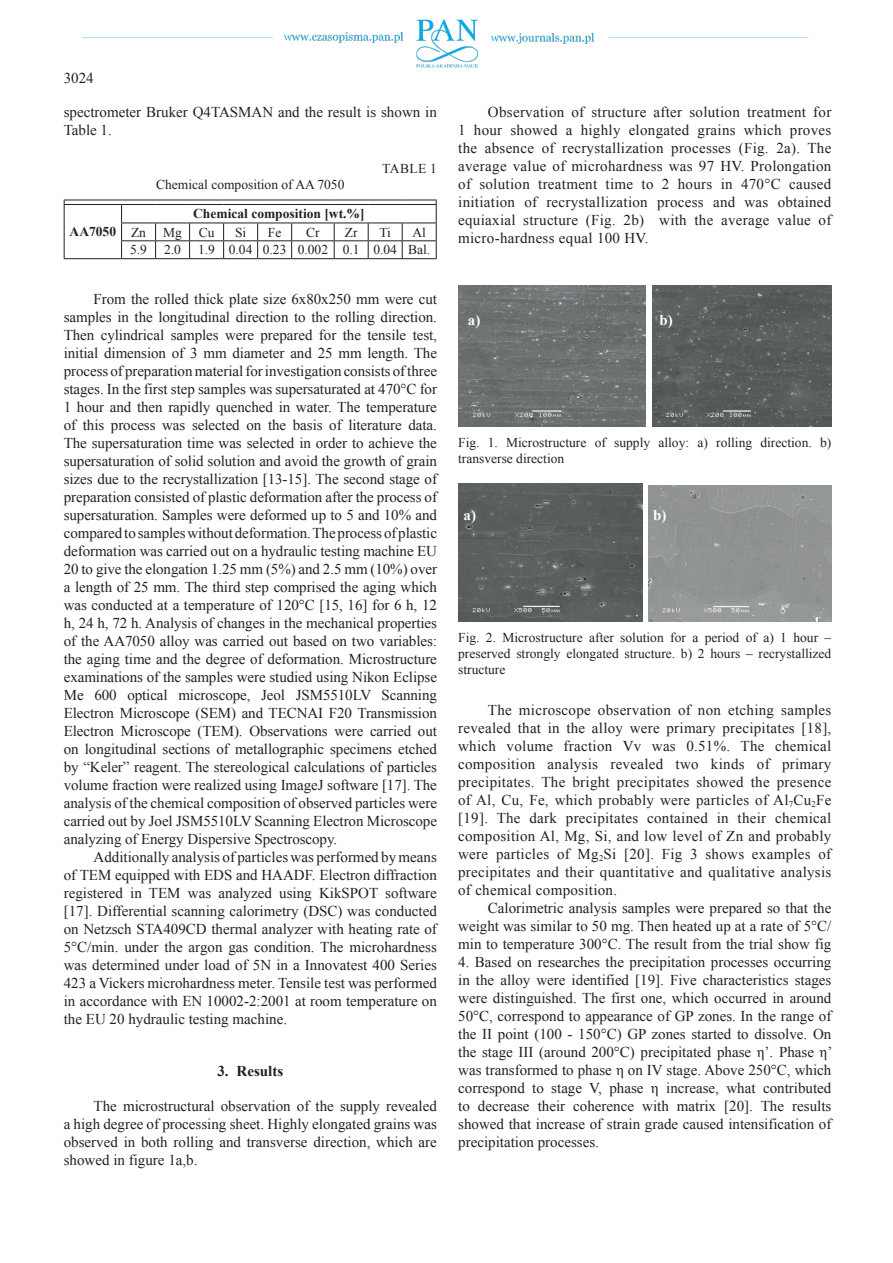
<style>
.page{position:relative;width:893px;height:1263px;background:#fff}
.page>*{position:absolute;margin:0;border:0;box-sizing:border-box;transform-origin:0 0}
.t1{font:15px/18px "Times New Roman";color:#231f20;text-align:justify}
.t2{font:700 15px "Times New Roman";color:#231f20}
.t3{font:700 15px "Times New Roman";color:#fff}
.t4{font:13.5px/16.2px "Times New Roman";color:#231f20}
.t5{font:700 13.5px "Times New Roman";color:#231f20}
</style>
<div class="page">
<img style="left:82px;top:19px;width:727px;height:49px">
<svg style="left:64px;top:200px;width:373px;height:59px"></svg>
<hr style="left:64px;top:204px;width:58px;height:1px;background:#231f20">
<hr style="left:122px;top:204px;width:34px;height:1px;background:#231f20">
<hr style="left:156px;top:204px;width:34px;height:1px;background:#231f20">
<hr style="left:190px;top:204px;width:34px;height:1px;background:#231f20">
<hr style="left:224px;top:204px;width:34px;height:1px;background:#231f20">
<hr style="left:258px;top:204px;width:34px;height:1px;background:#231f20">
<hr style="left:292px;top:204px;width:42px;height:1px;background:#231f20">
<hr style="left:334px;top:204px;width:34px;height:1px;background:#231f20">
<hr style="left:368px;top:204px;width:34px;height:1px;background:#231f20">
<hr style="left:402px;top:204px;width:35px;height:1px;background:#231f20">
<img style="left:458px;top:286px;width:188px;height:140px">
<img style="left:653px;top:286px;width:178px;height:140px">
<img style="left:458px;top:484px;width:185px;height:137px">
<div style="left:649px;top:485px;width:182px;height:136px;background:#919495"></div>
<p class="t1" style="left:64px;top:69px;width:31px">3024</p>
<p class="t1" style="left:64px;top:102px;width:375px">spectrometer Bruker Q4TASMAN and the result is shown in<br>Table 1.</p>
<p class="t4" style="left:382px;top:160px;width:56px">Table 1</p>
<p class="t4" style="left:156px;top:176px;width:190px">Chemical composition of AA 7050</p>
<p class="t5" style="left:70px;top:222px;width:48px">AA7050</p>
<p class="t5" style="left:193px;top:204px;width:173px">Chemical composition [wt.%]</p>
<p class="t4" style="left:131px;top:223px;width:16px">Zn</p>
<p class="t4" style="left:163px;top:223px;width:53px">Mg Cu</p>
<p class="t4" style="left:235px;top:223px;width:13px">Si</p>
<p class="t4" style="left:268px;top:223px;width:15px">Fe</p>
<p class="t4" style="left:306px;top:223px;width:15px">Cr</p>
<p class="t4" style="left:345px;top:223px;width:14px">Zr</p>
<p class="t4" style="left:379px;top:223px;width:13px">Ti</p>
<p class="t4" style="left:412px;top:223px;width:15px">Al</p>
<p class="t4" style="left:130px;top:241px;width:18px">5.9</p>
<p class="t4" style="left:164px;top:241px;width:18px">2.0</p>
<p class="t4" style="left:198px;top:241px;width:234px">1.9 0.04 0.23 0.002 0.1 0.04 Bal.</p>
<p class="t1" style="left:64px;top:290px;width:375px;text-indent:30px">From the rolled thick plate size 6x80x250 mm were cut samples in the longitudinal direction to the rolling direction.<br>Then cylindrical samples were prepared for the tensile test, initial dimension of 3 mm diameter and 25 mm length. The process of preparation material for investigation consists of three stages. In the first step samples was supersaturated at 470°C for 1 hour and then rapidly quenched in water. The temperature of this process was selected on the basis of literature data.<br>The supersaturation time was selected in order to achieve the supersaturation of solid solution and avoid the growth of grain sizes due to the recrystallization [13-15]. The second stage of preparation consisted of plastic deformation after the process of supersaturation. Samples were deformed up to 5 and 10% and compared to samples without deformation. The process of plastic deformation was carried out on a hydraulic testing machine EU 20 to give the elongation 1.25 mm (5%) and 2.5 mm (10%) over a length of 25 mm. The third step comprised the aging which was conducted at a temperature of 120°C [15, 16] for 6 h, 12 h, 24 h, 72 h. Analysis of changes in the mechanical properties of the AA7050 alloy was carried out based on two variables: the aging time and the degree of deformation. Microstructure examinations of the samples were studied using Nikon Eclipse Me 600 optical microscope, Jeol JSM5510LV</p>
<p class="t1" style="left:64px;top:686px;width:375px;text-indent:318px">Scanning Electron Microscope (SEM) and TECNAI F20 Transmission Electron Microscope (TEM). Observations were carried out on longitudinal sections of metallographic specimens etched by “Keler” reagent. The stereological calculations of particles volume fraction were realized using ImageJ software [17]. The analysis of the chemical composition of observed particles were carried out by Joel JSM5510LV Scanning Electron Microscope analyzing of Energy Dispersive Spectroscopy.</p>
<p class="t1" style="left:64px;top:848px;width:375px;text-indent:30px">Additionally analysis of particles was performed by means of TEM equipped with EDS and HAADF. Electron diffraction registered in TEM was analyzed using KikSPOT software [17]. Differential scanning calorimetry (DSC) was conducted on Netzsch STA409CD thermal analyzer with heating rate of 5°C/min. under the argon gas condition. The microhardness was determined under load of 5N in a Innovatest 400 Series 423 a Vickers microhardness meter. Tensile test was performed in accordance with EN 10002-2:2001 at room temperature on the EU 20 hydraulic testing machine.</p>
<p class="t2" style="left:217px;top:1060px;width:67px">3. Results</p>
<p class="t1" style="left:64px;top:1097px;width:375px;text-indent:30px">The microstructural observation of the supply revealed a high degree of processing sheet. Highly elongated grains was observed in both rolling and transverse direction, which are showed in figure 1a,b.</p>
<p class="t1" style="left:458px;top:102px;width:375px;text-indent:30px">Observation of structure after solution treatment for 1 hour showed a highly elongated grains which proves the absence of recrystallization processes (Fig. 2a). The average value of microhardness was 97 HV. Prolongation of solution treatment time to 2 hours in 470°C caused initiation of recrystallization process and was obtained equiaxial structure (Fig. 2b) with the average value of micro-hardness equal 100 HV.</p>
<p class="t3" style="left:468px;top:309px;width:14px">a)</p>
<p class="t3" style="left:659px;top:309px;width:15px">b)</p>
<p class="t4" style="left:458px;top:434px;width:375px">Fig. 1. Microstructure of supply alloy: a) rolling direction. b) transverse direction</p>
<p class="t3" style="left:463px;top:504px;width:14px">a)</p>
<p class="t3" style="left:653px;top:504px;width:15px">b)</p>
<p class="t4" style="left:458px;top:629px;width:375px;text-align:justify">Fig. 2. Microstructure after solution for a period of a) 1 hour – preserved strongly elongated structure. b) 2 hours – recrystallized structure</p>
<p class="t1" style="left:458px;top:700px;width:375px;text-indent:30px">The microscope observation of non etching samples revealed that in the alloy were primary precipitates [18], which volume fraction Vv was 0.51%. The chemical composition analysis revealed two kinds of primary precipitates. The bright precipitates showed the presence of Al, Cu, Fe, which probably were particles of Al<sub>7</sub>Cu<sub>2</sub>Fe [19]. The dark precipitates contained in their chemical composition Al, Mg, Si, and low level of Zn and probably were particles of Mg<sub>2</sub>Si [20]. Fig 3 shows examples of precipitates and their quantitative and qualitative analysis of chemical composition.</p>
<p class="t1" style="left:458px;top:898px;width:375px;text-indent:30px">Calorimetric analysis samples were prepared so that the weight was similar to 50 mg. Then heated up at a rate of 5°C/ min to temperature 300°C. The result from the trial show fig</p>
<p class="t1" style="left:458px;top:952px;width:376px">4. Based on researches the precipitation processes occurring in the alloy were identified [19]. Five characteristics stages were distinguished. The first one, which occurred in around 50°C, correspond to appearance of GP zones. In the range of the II point (100 - 150°C) GP zones started to dissolve. On the stage III (around 200°C) precipitated phase η’. Phase η’ was transformed to phase η on IV stage. Above 250°C, which correspond to stage V, phase η increase, what contributed to decrease their coherence with matrix [20]. The results showed that increase of strain grade caused intensification of precipitation processes.</p>
</div>
